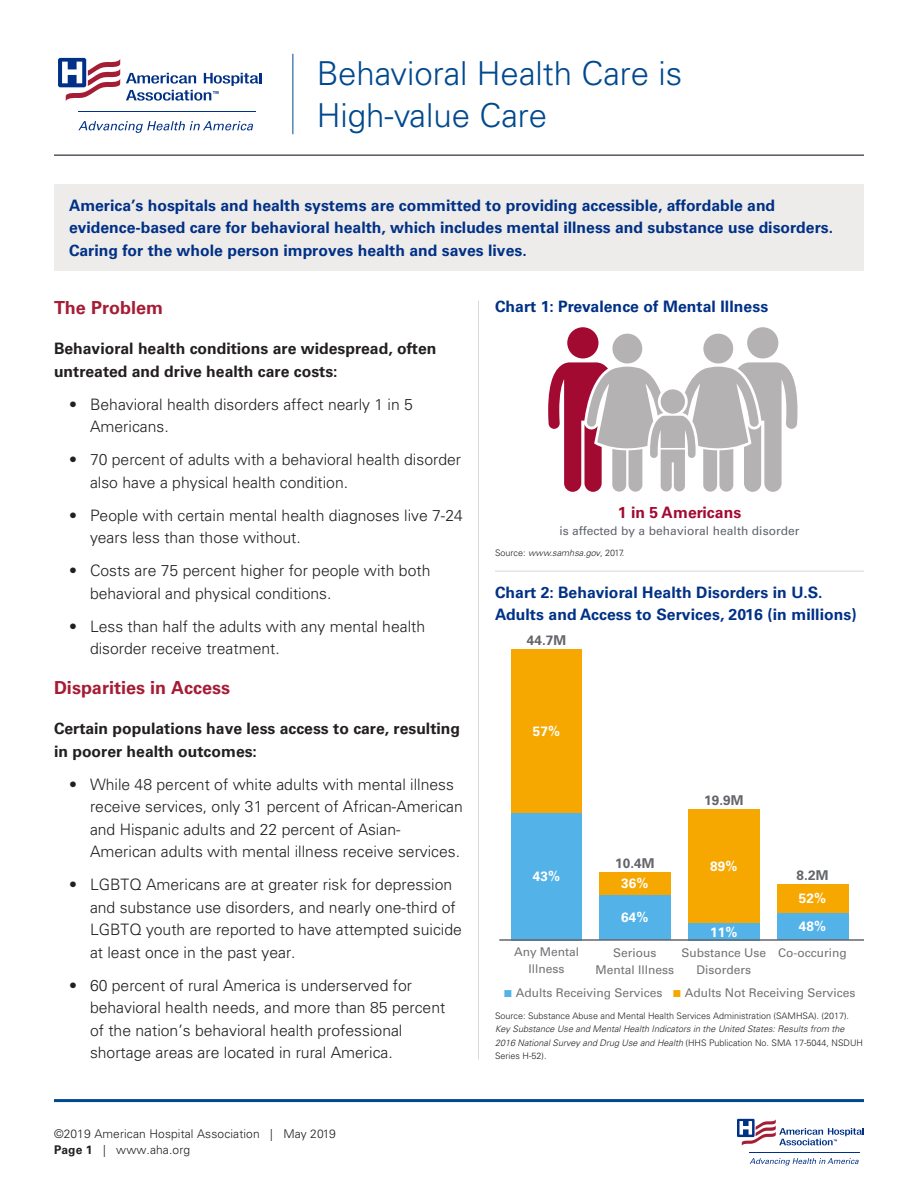
<style>
.page{position:relative;width:918px;height:1188px;background:#fff}
.page>*{position:absolute;margin:0;border:0;box-sizing:border-box;transform-origin:0 0}
.t1{font:300 33px/42px "Univers LT Std";color:#01498e}
.t2{font:700 18px "Univers LT Std";color:#a51d35}
.t3{font:300 15.75px/22.5px "Univers LT Std";color:#231f20}
.t4{font:700 15.75px/22.5px "Univers LT Std";color:#003186}
.t5{font:700 15.75px/22.5px "Univers LT Std";color:#231f20}
.t6{font:700 15.75px "Univers LT Std";letter-spacing:.005em;color:#a30a32}
.t7{font:700 13.5px "Univers LT Std";letter-spacing:.01em;color:#fff}
.t8{font:700 13.5px "Univers LT Std";letter-spacing:.01em;color:#63656a}
.t9{font:12px/16.5px "Univers LT Std";color:#727377;text-align:center}
.Main_Body{font:300 12px/16.5px "Univers LT Std";letter-spacing:.01em;color:#231f20}
.t10{font:12px "Univers LT Std";letter-spacing:.005em;color:#61646d}
.t11{font:300 9px/13.5px "Univers LT Std";color:#231f20}
.t12{font:italic 300 9px "Univers LT Std";color:#231f20}
.s1{font-weight:700}
.s2{font-style:normal}
.s3{font-family:"Arial";font-size:15px;color:#53b3e8}
.s4{font-family:"Arial";font-size:15px;color:#f6a800}
.s5{font-style:italic}
</style>
<div class="page">
<div style="left:54px;top:184px;width:810px;height:87px;background:#eeebeb"></div>
<hr style="left:54px;top:154px;width:810px;height:2px;background:#535860">
<hr style="left:293px;top:54px;width:1px;height:80px;background:#01498e">
<hr style="left:78px;top:111px;width:178px;height:1px;background:#003186">
<svg style="left:78px;top:121px;width:175px;height:12px"></svg>
<svg style="left:58px;top:57px;width:204px;height:44px"></svg>
<hr style="left:54px;top:1099px;width:810px;height:3px;background:#01498e">
<hr style="left:749px;top:1152px;width:111px;height:1px;background:#003186">
<svg style="left:750px;top:1158px;width:109px;height:8px"></svg>
<svg style="left:736px;top:1118px;width:128px;height:28px"></svg>
<hr style="left:478px;top:301px;width:1px;height:758px;background:#dcd8d7">
<div style="left:511px;top:813px;width:71px;height:127px;background:#53b3e8"></div>
<div style="left:511px;top:649px;width:71px;height:164px;background:#f6a800"></div>
<div style="left:599px;top:895px;width:71px;height:45px;background:#53b3e8"></div>
<div style="left:599px;top:872px;width:71px;height:23px;background:#f6a800"></div>
<div style="left:688px;top:923px;width:72px;height:17px;background:#53b3e8"></div>
<div style="left:688px;top:809px;width:72px;height:114px;background:#f6a800"></div>
<div style="left:777px;top:913px;width:71px;height:27px;background:#53b3e8"></div>
<div style="left:777px;top:884px;width:71px;height:29px;background:#f6a800"></div>
<hr style="left:499px;top:939px;width:365px;height:2px;background:#63656a">
<hr style="left:495px;top:571px;width:369px;height:1px;background:#dcd8d7">
<svg style="left:567px;top:327px;width:32px;height:31px"></svg>
<div style="left:747px;top:327px;width:31px;height:31px;background:#b4b2b2;border-radius:50%"></div>
<svg style="left:548px;top:332px;width:249px;height:160px"></svg>
<p class="t1" style="left:317px;top:52px;width:367px">Behavioral Health Care is<br>High-value Care</p>
<p class="t4" style="left:69px;top:194px;width:766px">America’s hospitals and health systems are committed to providing accessible, affordable and evidence-based care for behavioral health, which includes mental illness and substance use disorders.<br>Caring for the whole person improves health and saves lives.</p>
<p class="t2" style="left:54px;top:297px;width:111px">The Problem</p>
<p class="t5" style="left:54px;top:338px;width:384px">Behavioral health conditions are widespread, often untreated and drive health care costs:</p>
<p class="t3" style="left:90px;top:393px;width:324px;text-indent:-21px">• Behavioral health disorders affect nearly 1 in 5<br>Americans.</p>
<p class="t3" style="left:90px;top:449px;width:373px;text-indent:-21px">• 70 percent of adults with a behavioral health disorder also have a physical health condition.</p>
<p class="t3" style="left:90px;top:504px;width:374px;text-indent:-21px">• People with certain mental health diagnoses live 7-24 years less than those without.</p>
<p class="t3" style="left:90px;top:560px;width:342px;text-indent:-21px">• Costs are 75 percent higher for people with both behavioral and physical conditions.</p>
<p class="t3" style="left:90px;top:615px;width:337px;text-indent:-21px">• Less than half the adults with any mental health disorder receive treatment.</p>
<p class="t2" style="left:54px;top:677px;width:178px">Disparities in Access</p>
<p class="t5" style="left:54px;top:718px;width:408px">Certain populations have less access to care, resulting in poorer health outcomes:</p>
<p class="t3" style="left:90px;top:773px;width:374px;text-indent:-21px">• While 48 percent of white adults with mental illness receive services, only 31 percent of African-American and Hispanic adults and 22 percent of Asian-American adults with mental illness receive services.</p>
<p class="t3" style="left:90px;top:874px;width:373px;text-indent:-21px">• LGBTQ Americans are at greater risk for depression and substance use disorders, and nearly one-third of LGBTQ youth are reported to have attempted suicide at least once in the past year.</p>
<p class="t3" style="left:90px;top:974px;width:357px;text-indent:-21px">• 60 percent of rural America is underserved for behavioral health needs, and more than 85 percent of the nation’s behavioral health professional shortage areas are located in rural America.</p>
<p class="Main_Body" style="left:54px;top:1125px;width:283px">©2019 American Hospital Association | May 2019<br><span class="s1">Page 1</span> | www.aha.org</p>
<p class="t4" style="left:495px;top:296px;width:275px">Chart 1: Prevalence of Mental Illness</p>
<p class="t6" style="left:618px;top:503px;width:125px">1 in 5 Americans</p>
<p class="t10" style="left:559px;top:523px;width:242px">is affected by a behavioral health disorder</p>
<p class="t12" style="left:495px;top:547px;width:131px"><span class="s2">Source:</span> www.samhsa.gov<span class="s2">, 2017.</span></p>
<p class="t4" style="left:495px;top:581px;width:363px">Chart 2: Behavioral Health Disorders in U.S.<br>Adults and Access to Services, 2016 (in millions)</p>
<p class="t8" style="left:527px;top:632px;width:41px">44.7M</p>
<p class="t7" style="left:533px;top:723px;width:29px">57%</p>
<p class="t7" style="left:533px;top:869px;width:29px">43%</p>
<p class="t8" style="left:615px;top:855px;width:41px">10.4M</p>
<p class="t7" style="left:621px;top:876px;width:29px">36%</p>
<p class="t7" style="left:621px;top:910px;width:29px">64%</p>
<p class="t8" style="left:704px;top:792px;width:41px">19.9M</p>
<p class="t7" style="left:710px;top:858px;width:29px">89%</p>
<p class="t7" style="left:710px;top:924px;width:29px">11%</p>
<p class="t8" style="left:797px;top:867px;width:33px">8.2M</p>
<p class="t7" style="left:799px;top:891px;width:29px">52%</p>
<p class="t7" style="left:799px;top:919px;width:29px">48%</p>
<p class="t9" style="left:514px;top:944px;width:66px">Any Mental<br>Illness</p>
<p class="t9" style="left:596px;top:945px;width:80px">Serious<br>Mental Illness</p>
<p class="t9" style="left:682px;top:945px;width:86px">Substance Use<br>Disorders</p>
<p class="t9" style="left:778px;top:945px;width:70px">Co-occuring</p>
<p class="t9" style="left:503px;top:985px;width:354px"><span class="s3">■</span> Adults Receiving Services <span class="s4">■</span> Adults Not Receiving Services</p>
<p class="t11" style="left:495px;top:1009px;width:370px">Source: Substance Abuse and Mental Health Services Administration (SAMHSA). (2017).<br><span class="s5">Key Substance Use and Mental Health Indicators in the United States: Results from the 2016 National Survey and Drug Use and Health</span> (HHS Publication No. SMA 17-5044, NSDUH Series H-52).</p>
</div>
